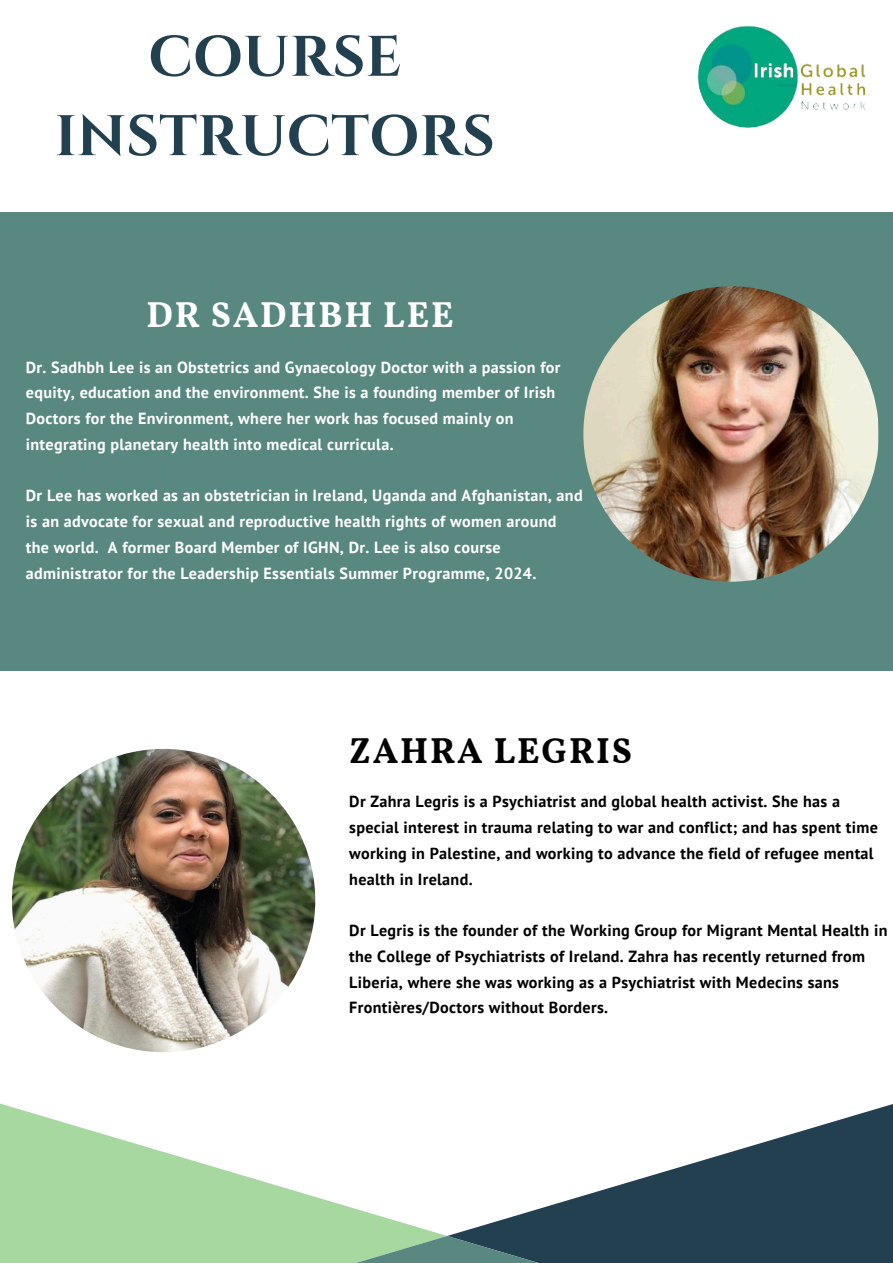
<style>
.page{position:relative;width:893px;height:1263px;background:#fff}
.page>*{position:absolute;margin:0;border:0;box-sizing:border-box;transform-origin:0 0}
.t1{font:700 57.07px/79.3px "Cinzel";color:#224050;text-align:center}
.t2{font:700 36px "Vollkorn";letter-spacing:.05em;color:#fff}
.t3{font:700 36px "Vollkorn";letter-spacing:.05em;color:#000}
.t4{font:700 16.12px/25.8px "PT Sans";letter-spacing:.02em;color:#fff}
.t5{font:700 16.12px/25.8px "PT Sans";letter-spacing:.02em;color:#000}
</style>
<div class="page">
<div style="left:0;top:213px;width:892px;height:458px;background:#588880"></div>
<svg style="left:447px;top:1104px;width:446px;height:159px;fill:#224050"></svg>
<svg style="left:0;top:1103px;width:447px;height:160px;fill:#a6d8a0"></svg>
<svg style="left:232px;top:1236px;width:430px;height:27px;background:#628b7a"></svg>
<img style="left:12px;top:749px;width:303px;height:303px;border-radius:50%">
<img style="left:583px;top:286px;width:296px;height:296px;border-radius:50%">
<img style="left:697px;top:25px;width:169px;height:103px">
<h1 class="t1" style="left:55px;top:17px;width:441px">COURSE<br>INSTRUCTORS</h1>
<h2 class="t2" style="left:146px;top:288px;width:309px">DR SADHBH LEE</h2>
<p class="t4" style="left:26px;top:354px;width:536px">Dr. Sadhbh Lee is an Obstetrics and Gynaecology Doctor with a passion for equity, education and the environment. She is a founding member of Irish Doctors for the Environment, where her work has focused mainly on integrating planetary health into medical curricula.</p>
<p class="t4" style="left:26px;top:483px;width:558px">Dr Lee has worked as an obstetrician in Ireland, Uganda and Afghanistan, and is an advocate for sexual and reproductive health rights of women around the world. A former Board Member of IGHN, Dr. Lee is also course administrator for the Leadership Essentials Summer Programme, 2024.</p>
<h2 class="t3" style="left:349px;top:723px;width:284px">ZAHRA LEGRIS</h2>
<p class="t5" style="left:349px;top:788px;width:530px">Dr Zahra Legris is a Psychiatrist and global health activist. She has a special interest in trauma relating to war and conflict; and has spent time working in Palestine, and working to advance the field of refugee mental health in Ireland.</p>
<p class="t5" style="left:349px;top:917px;width:540px">Dr Legris is the founder of the Working Group for Migrant Mental Health in the College of Psychiatrists of Ireland. Zahra has recently returned from Liberia, where she was working as a Psychiatrist with Medecins sans Frontières/Doctors without Borders.</p>
</div>
